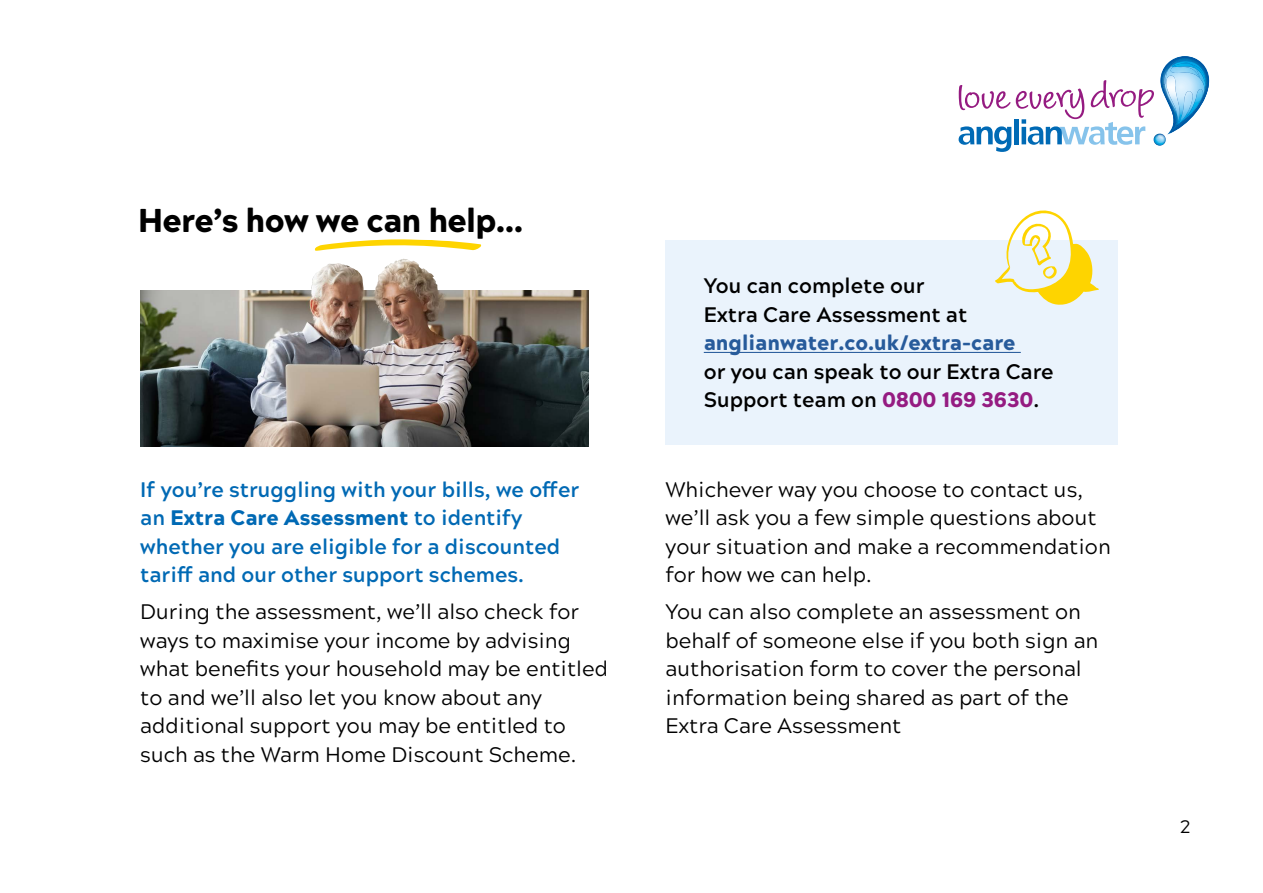
<style>
.page{position:relative;width:1263px;height:893px;background:#fff}
.page>*{position:absolute;margin:0;border:0;box-sizing:border-box;transform-origin:0 0}
.t1{font:900 33px "Acherus Grotesque";letter-spacing:-.02em;color:#000}
.t2{font:21px/28.5px "Acherus Grotesque";color:#000}
.t3{font:700 21px/28.5px "Acherus Grotesque";color:#0069b4}
.t4{font:700 21px/28.5px "Acherus Grotesque";color:#000}
.t5{font:900 21px "Acherus Grotesque";color:#275b9b}
.t6{font:18px "Acherus Grotesque";color:#000}
.s1{font-weight:900}
.s2{font-weight:900;color:#951b81}
</style>
<div class="page">
<div style="left:665px;top:241px;width:453px;height:204px;background:#eaf3fc"></div>
<svg style="left:958px;top:56px;width:251px;height:96px"></svg>
<img style="left:140px;top:290px;width:449px;height:156px">
<svg style="left:311px;top:239px;width:171px;height:51px"></svg>
<hr style="left:704px;top:352px;width:317px;height:1px;background:#275b9b">
<svg style="left:995px;top:210px;width:104px;height:95px"></svg>
<h1 class="t1" style="left:138px;top:192px;width:387px">Here’s how we can help...</h1>
<p class="t3" style="left:140px;top:474px;width:440px">If you’re struggling with your bills, we offer an <span class="s1">Extra Care Assessment</span> to identify whether you are eligible for a discounted tariff and our other support schemes.</p>
<p class="t2" style="left:140px;top:596px;width:469px">During the assessment, we’ll also check for ways to maximise your income by advising what benefits your household may be entitled to and we’ll also let you know about any additional support you may be entitled to such as the Warm Home Discount Scheme.</p>
<p class="t4" style="left:704px;top:271px;width:265px">You can complete our<br>Extra Care Assessment at</p>
<p class="t5" style="left:704px;top:325px;width:313px">anglianwater.co.uk/extra-care</p>
<p class="t4" style="left:704px;top:356px;width:351px">or you can speak to our Extra Care<br>Support team on <span class="s2">0800 169 3630</span>.</p>
<p class="t2" style="left:665px;top:474px;width:447px">Whichever way you choose to contact us, we’ll ask you a few simple questions about your situation and make a recommendation for how we can help.</p>
<p class="t2" style="left:665px;top:596px;width:434px">You can also complete an assessment on behalf of someone else if you both sign an authorisation form to cover the personal information being shared as part of the Extra Care Assessment</p>
<p class="t6" style="left:1180px;top:811px;width:12px">2</p>
</div>
